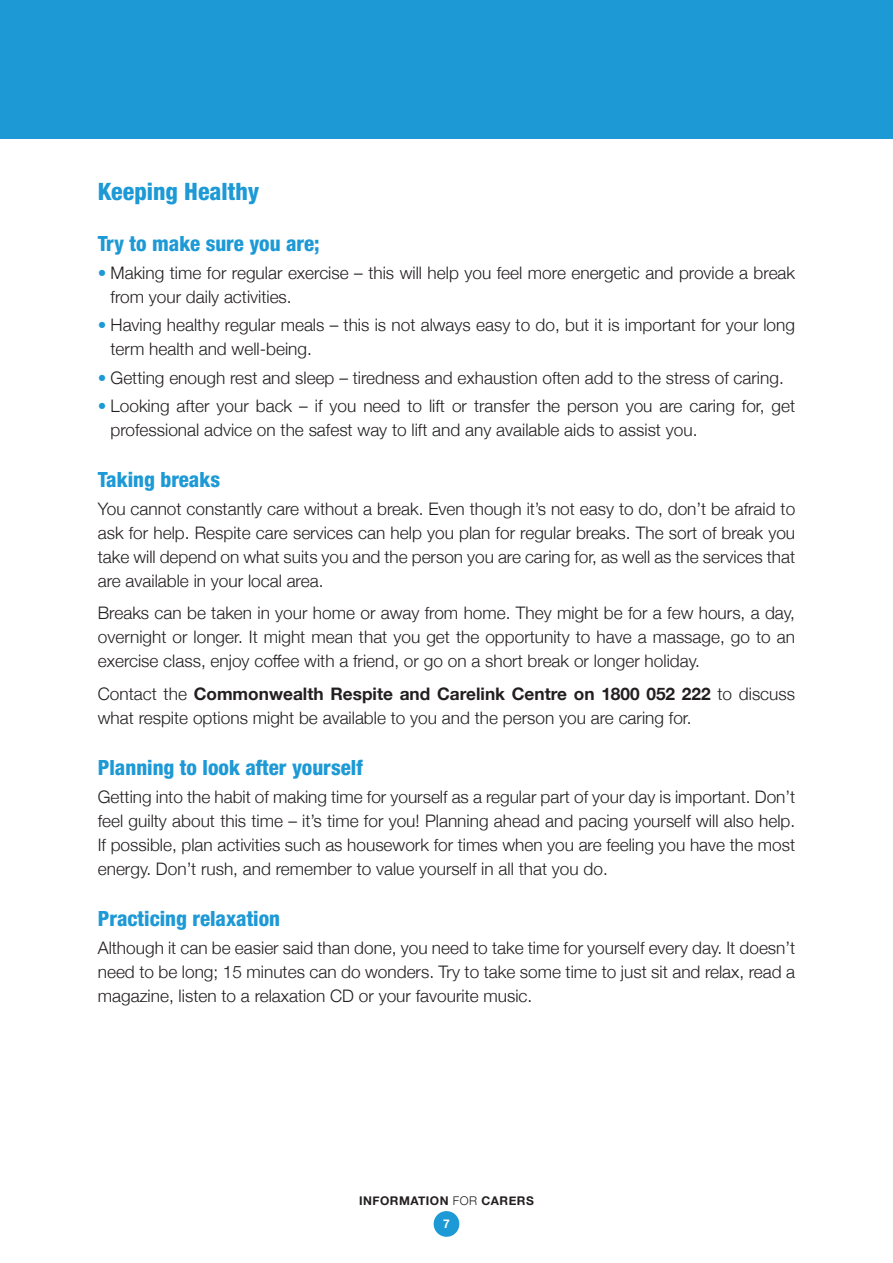
<style>
.page{position:relative;width:893px;height:1263px;background:#fff}
.page>*{position:absolute;margin:0;border:0;box-sizing:border-box;transform-origin:0 0}
.t1{font:800 condensed 24px "Helvetica Neue";color:#1d99d6}
.t2{font:800 condensed 21px "Helvetica Neue";color:#1d99d6}
.t3{font:300 17.25px/24px "Helvetica Neue";color:#231f20}
.t4{font:700 12px/23px "Helvetica Neue";letter-spacing:.04em;color:#231f20;text-align:center}
.s1{color:#1d99d6}
.s2{font-weight:700}
.s3{font-weight:300}
.s4{color:#fff}
</style>
<div class="page">
<div style="left:0;top:0;width:893px;height:138px;background:#1d99d6"></div>
<div style="left:434px;top:1211px;width:25px;height:26px;background:#1d99d6;border-radius:50%"></div>
<p class="t1" style="left:98px;top:177px;width:163px">Keeping Healthy</p>
<p class="t2" style="left:98px;top:230px;width:223px">Try to make sure you are;</p>
<p class="t3" style="left:111px;top:260px;width:686px;text-indent:-13px"><span class="s1">•</span> Making time for regular exercise – this will help you feel more energetic and provide a break from your daily activities.</p>
<p class="t3" style="left:98px;top:312px;width:699px"><span class="s1">•</span> Having healthy regular meals – this is not always easy to do, but it is important for your long</p>
<p class="t3" style="left:111px;top:336px;width:203px">term health and well-being.</p>
<p class="t3" style="left:98px;top:364px;width:687px"><span class="s1">•</span> Getting enough rest and sleep – tiredness and exhaustion often add to the stress of caring.</p>
<p class="t3" style="left:111px;top:392px;width:686px;text-indent:-13px"><span class="s1">•</span> Looking after your back – if you need to lift or transfer the person you are caring for, get professional advice on the safest way to lift and any available aids to assist you.</p>
<p class="t2" style="left:98px;top:466px;width:124px">Taking breaks</p>
<p class="t3" style="left:98px;top:495px;width:699px;text-align:justify">You cannot constantly care without a break. Even though it’s not easy to do, don’t be afraid to ask for help. Respite care services can help you plan for regular breaks. The sort of break you take will depend on what suits you and the person you are caring for, as well as the services that are available in your local area.</p>
<p class="t3" style="left:98px;top:600px;width:699px">Breaks can be taken in your home or away from home. They might be for a few hours, a day, overnight or longer. It might mean that you get the opportunity to have a massage, go to an</p>
<p class="t3" style="left:98px;top:648px;width:604px">exercise class, enjoy coffee with a friend, or go on a short break or longer holiday.</p>
<p class="t3" style="left:98px;top:680px;width:699px">Contact the <span class="s2">Commonwealth Respite and Carelink Centre on 1800 052 222</span> to discuss what respite options might be available to you and the person you are caring for.</p>
<p class="t2" style="left:98px;top:754px;width:266px">Planning to look after yourself</p>
<p class="t3" style="left:98px;top:783px;width:699px;text-align:justify">Getting into the habit of making time for yourself as a regular part of your day is important. Don’t feel guilty about this time – it’s time for you! Planning ahead and pacing yourself will also help.<br>If possible, plan activities such as housework for times when you are feeling you have the most energy. Don’t rush, and remember to value yourself in all that you do.</p>
<p class="t2" style="left:98px;top:905px;width:184px">Practicing relaxation</p>
<p class="t3" style="left:98px;top:934px;width:699px">Although it can be easier said than done, you need to take time for yourself every day. It doesn’t</p>
<p class="t3" style="left:98px;top:958px;width:699px">need to be long; 15 minutes can do wonders. Try to take some time to just sit and relax, read a</p>
<p class="t3" style="left:98px;top:982px;width:436px">magazine, listen to a relaxation CD or your favourite music.</p>
<p class="t4" style="left:359px;top:1189px;width:176px">INFORMATION <span class="s3">FOR</span> CARERS<br><span class="s4">7</span></p>
</div>
